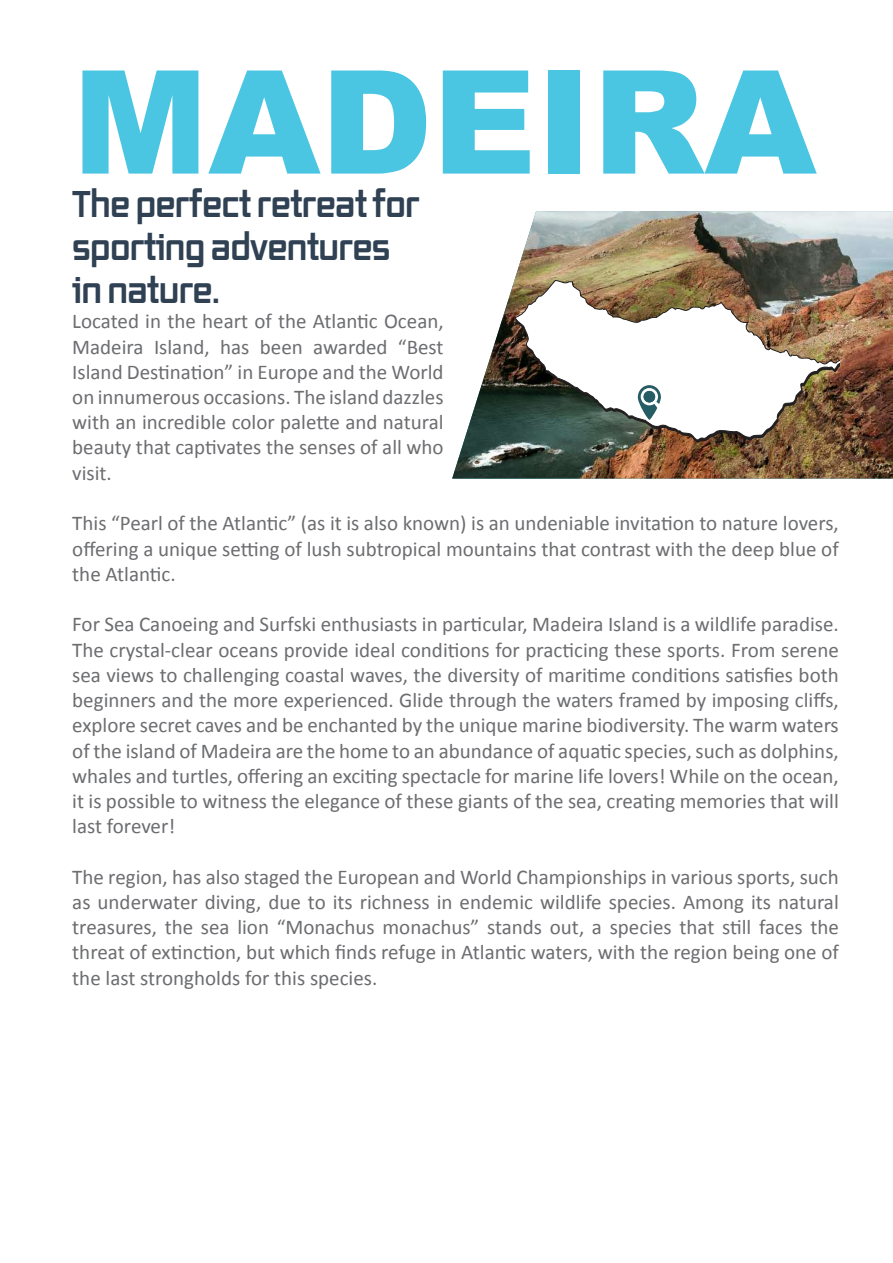
<style>
.page{position:relative;width:893px;height:1263px;background:#fff}
.page>*{position:absolute;margin:0;border:0;box-sizing:border-box;transform-origin:0 0}
.t1{font:900 144px "Arial";color:#4ac6e2}
.t2{font:700 36px/43.2px "Vox";letter-spacing:-.02em;color:#2f4153}
.t3{font:21px/25.2px "Calibri";color:#6c6d70;text-align:justify}
</style>
<div class="page">
<img style="left:452px;top:211px;width:441px;height:268px">
<img style="left:514px;top:280px;width:325px;height:161px">
<svg style="left:638px;top:385px;width:23px;height:35px"></svg>
<div style="left:644px;top:391px;width:11px;height:11px;background:#265c64;border-radius:50%"></div>
<h1 class="t1" style="left:72px;top:18px;width:746px">MADEIRA</h1>
<h2 class="t2" style="left:72px;top:181px;width:349px">The perfect retreat for sporting adventures in nature.</h2>
<p class="t3" style="left:72px;top:308px;width:373px">Located in the heart of the Atlantic Ocean, Madeira Island, has been awarded “Best Island Destination” in Europe and the World on innumerous occasions. The island dazzles with an incredible color palette and natural beauty that captivates the senses of all who visit.</p>
<p class="t3" style="left:72px;top:510px;width:768px">This “Pearl of the Atlantic” (as it is also known) is an undeniable invitation to nature lovers, offering a unique setting of lush subtropical mountains that contrast with the deep blue of the Atlantic.</p>
<p class="t3" style="left:72px;top:611px;width:768px">For Sea Canoeing and Surfski enthusiasts in particular, Madeira Island is a wildlife paradise.<br>The crystal-clear oceans provide ideal conditions for practicing these sports. From serene sea views to challenging coastal waves, the diversity of maritime conditions satisfies both beginners and the more experienced. Glide through the waters framed by imposing cliffs, explore secret caves and be enchanted by the unique marine biodiversity. The warm waters of the island of Madeira are the home to an abundance of aquatic species, such as dolphins, whales and turtles, offering an exciting spectacle for marine life lovers! While on the ocean, it is possible to witness the elegance of these giants of the sea, creating memories that will last forever!</p>
<p class="t3" style="left:72px;top:863px;width:768px">The region, has also staged the European and World Championships in various sports, such as underwater diving, due to its richness in endemic wildlife species. Among its natural treasures, the sea lion “Monachus monachus” stands out, a species that still faces the threat of extinction, but which finds refuge in Atlantic waters, with the region being one of the last strongholds for this species.</p>
</div>
